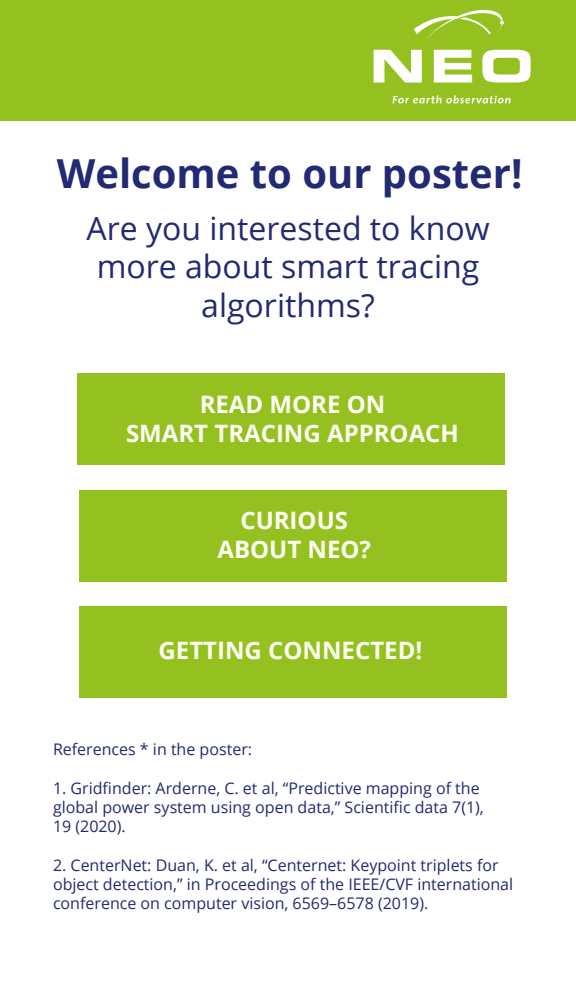
<style>
.page{position:relative;width:576px;height:1008px;background:#fff}
.page>*{position:absolute;margin:0;border:0;box-sizing:border-box;transform-origin:0 0}
.t1{font:700 40px "Open Sans";color:#222a73}
.t2{font:32px/38.4px "Open Sans";color:#222a73;text-align:center}
.t3{font:700 24px/28.8px "Open Sans";color:#fffff5;text-align:center}
.t4{font:16px/19.2px "Open Sans";color:#222a73}
</style>
<div class="page">
<div style="left:0;top:0;width:576px;height:120px;background:#94c11f"></div>
<svg style="left:414px;top:10px;width:90px;height:28px"></svg>
<svg style="left:374px;top:50px;width:48px;height:33px"></svg>
<svg style="left:434px;top:50px;width:38px;height:33px"></svg>
<svg style="left:482px;top:50px;width:49px;height:33px"></svg>
<svg style="left:393px;top:95px;width:118px;height:9px"></svg>
<div style="left:77px;top:374px;width:428px;height:91px;background:#94c11f"></div>
<div style="left:79px;top:490px;width:427px;height:92px;background:#94c11f"></div>
<div style="left:79px;top:606px;width:427px;height:92px;background:#94c11f"></div>
<h1 class="t1" style="left:57px;top:145px;width:467px">Welcome to our poster!</h1>
<h2 class="t2" style="left:86px;top:208px;width:405px">Are you interested to know more about smart tracing algorithms?</h2>
<h3 class="t3" style="left:126px;top:389px;width:334px">READ MORE ON<br>SMART TRACING APPROACH</h3>
<h3 class="t3" style="left:217px;top:505px;width:155px">CURIOUS<br>ABOUT NEO?</h3>
<h3 class="t3" style="left:159px;top:636px;width:265px">GETTING CONNECTED!</h3>
<p class="t4" style="left:53px;top:740px;width:201px">References * in the poster:</p>
<p class="t4" style="left:53px;top:778px;width:432px">1. Gridfinder: Arderne, C. et al, “Predictive mapping of the global power system using open data,” Scientific data 7(1),<br>19 (2020).</p>
<p class="t4" style="left:53px;top:855px;width:462px">2. CenterNet: Duan, K. et al, “Centernet: Keypoint triplets for object detection,” in Proceedings of the IEEE/CVF international conference on computer vision, 6569–6578 (2019).</p>
</div>
